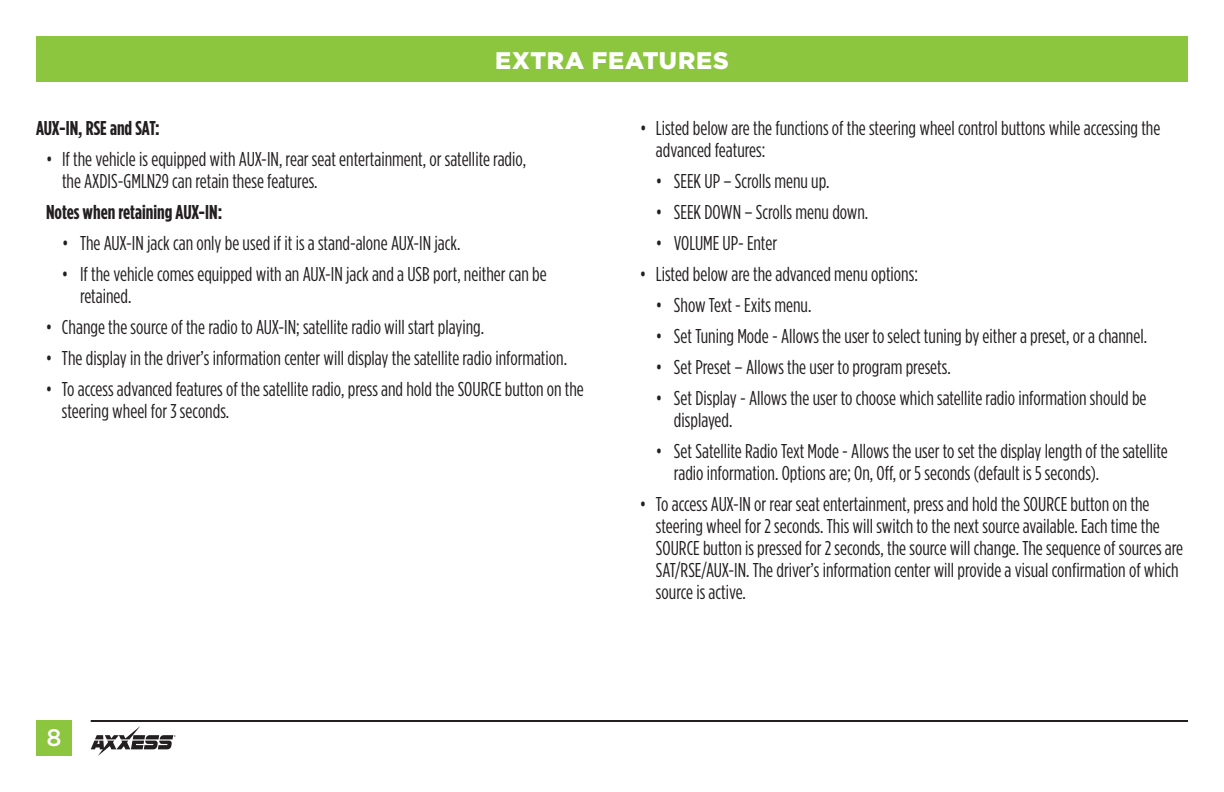
<style>
.page{position:relative;width:1224px;height:792px;background:#fff}
.page>*{position:absolute;margin:0;border:0;box-sizing:border-box;transform-origin:0 0}
.t1{font:900 24px "Gotham";letter-spacing:.035em;color:#fff}
.t2{font:500 24px "Gotham";color:#fff}
.t3{font:20px/22px "Gotham Condensed";color:#231f20}
.t4{font:700 20px "Gotham Condensed";color:#231f20}
</style>
<div class="page">
<div style="left:36px;top:36px;width:1152px;height:45px;background:#8bc63e"></div>
<div style="left:36px;top:720px;width:36px;height:36px;background:#8bc63e"></div>
<hr style="left:91px;top:720px;width:1097px;height:2px;background:#231f20">
<svg style="left:91px;top:726px;width:85px;height:30px"></svg>
<p class="t1" style="left:495px;top:46px;width:235px">EXTRA FEATURES</p>
<p class="t4" style="left:36px;top:117px;width:125px">AUX-IN, RSE and SAT:</p>
<p class="t3" style="left:62px;top:148px;width:466px;text-indent:-16px">• If the vehicle is equipped with AUX-IN, rear seat entertainment, or satellite radio, the AXDIS-GMLN29 can retain these features.</p>
<p class="t4" style="left:46px;top:201px;width:178px">Notes when retaining AUX-IN:</p>
<p class="t3" style="left:62px;top:232px;width:400px">• The AUX-IN jack can only be used if it is a stand-alone AUX-IN jack.</p>
<p class="t3" style="left:80px;top:263px;width:468px;text-indent:-18px">• If the vehicle comes equipped with an AUX-IN jack and a USB port, neither can be retained.</p>
<p class="t3" style="left:46px;top:316px;width:440px">• Change the source of the radio to AUX-IN; satellite radio will start playing.</p>
<p class="t3" style="left:46px;top:347px;width:523px">• The display in the driver’s information center will display the satellite radio information.</p>
<p class="t3" style="left:62px;top:378px;width:523px;text-indent:-16px">• To access advanced features of the satellite radio, press and hold the SOURCE button on the steering wheel for 3 seconds.</p>
<p class="t2" style="left:46px;top:724px;width:17px">8</p>
<p class="t3" style="left:656px;top:117px;width:506px;text-indent:-16px">• Listed below are the functions of the steering wheel control buttons while accessing the advanced features:</p>
<p class="t3" style="left:656px;top:170px;width:175px">• SEEK UP – Scrolls menu up.</p>
<p class="t3" style="left:656px;top:201px;width:214px">• SEEK DOWN – Scrolls menu down.</p>
<p class="t3" style="left:656px;top:232px;width:123px">• VOLUME UP- Enter</p>
<p class="t3" style="left:640px;top:263px;width:279px">• Listed below are the advanced menu options:</p>
<p class="t3" style="left:656px;top:294px;width:157px">• Show Text - Exits menu.</p>
<p class="t3" style="left:656px;top:325px;width:493px">• Set Tuning Mode - Allows the user to select tuning by either a preset, or a channel.</p>
<p class="t3" style="left:656px;top:356px;width:296px">• Set Preset – Allows the user to program presets.</p>
<p class="t3" style="left:674px;top:387px;width:474px;text-indent:-18px">• Set Display - Allows the user to choose which satellite radio information should be displayed.</p>
<p class="t3" style="left:674px;top:440px;width:495px;text-indent:-18px">• Set Satellite Radio Text Mode - Allows the user to set the display length of the satellite radio information. Options are; On, Off, or 5 seconds (default is 5 seconds).</p>
<p class="t3" style="left:656px;top:493px;width:529px;text-indent:-16px">• To access AUX-IN or rear seat entertainment, press and hold the SOURCE button on the steering wheel for 2 seconds. This will switch to the next source available. Each time the SOURCE button is pressed for 2 seconds, the source will change. The sequence of sources are SAT/RSE/AUX-IN. The driver’s information center will provide a visual confirmation of which source is active.</p>
</div>
